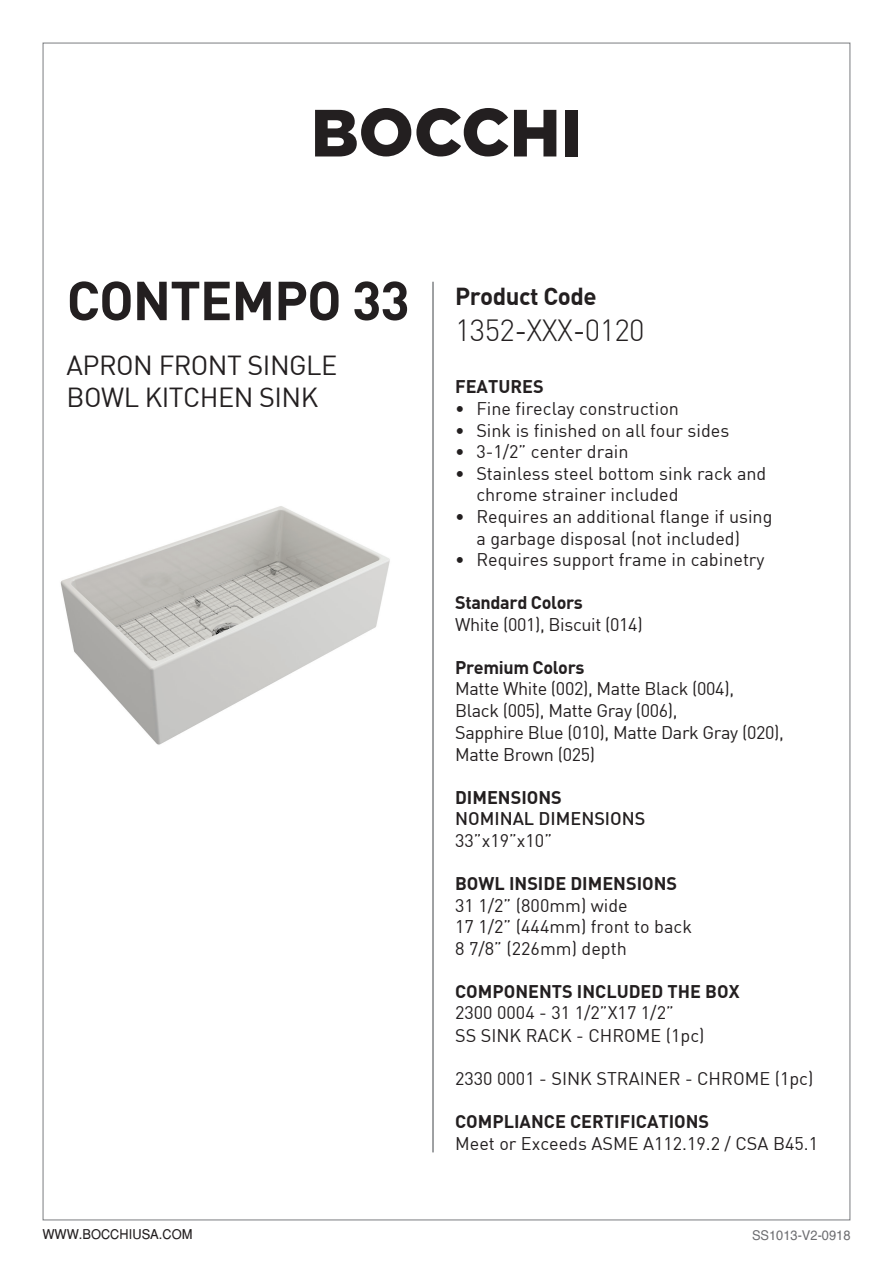
<style>
.page{position:relative;width:893px;height:1263px;background:#fff}
.page>*{position:absolute;margin:0;border:0;box-sizing:border-box;transform-origin:0 0}
.t1{font:700 54px "DIN";letter-spacing:-.02em;color:#231f20}
.t2{font:300 30px "DIN";letter-spacing:-.02em;color:#231f20}
.t3{font:27px "DIN";letter-spacing:-.02em;color:#231f20}
.t4{font:700 24.15px "DIN";letter-spacing:-.02em;color:#231f20}
.t5{font:18px/21.6px "DIN";color:#231f20}
.t6{font:18px/21.6px "DIN";letter-spacing:-.02em;color:#231f20}
.t7{font:500 18px/21.6px "DIN";color:#231f20}
.t8{font:700 18px "DIN";color:#231f20}
.t9{font:13.5px "Helvetica";color:#231f20;scale:.95 1}
.t10{font:13.5px "Helvetica";color:#6c6d70;scale:.95 1}
.s1{font-weight:700}
.s2{font-weight:400}
.s3{font-family:"DIN Pro"}
</style>
<div class="page">
<hr style="left:432px;top:282px;width:2px;height:870px;background:#808285">
<img style="left:60px;top:506px;width:330px;height:239px">
<svg style="left:315px;top:108px;width:193px;height:48px"></svg>
<svg style="left:514px;top:110px;width:42px;height:46px"></svg>
<div style="left:565px;top:110px;width:13px;height:46px;background:#231f20"></div>
<p class="t1" style="left:67px;top:265px;width:345px">CONTEMPO 33</p>
<p class="t3" style="left:67px;top:348px;width:272px">APRON FRONT SINGLE</p>
<p class="t3" style="left:67px;top:381px;width:253px">BOWL KITCHEN SINK</p>
<p class="t4" style="left:455px;top:280px;width:143px">Product Code</p>
<p class="t2" style="left:455px;top:311px;width:191px">1352-XXX-0120</p>
<p class="t8" style="left:455px;top:375px;width:90px">FEATURES</p>
<p class="t5" style="left:455px;top:397px;width:225px">• Fine fireclay construction</p>
<p class="t5" style="left:455px;top:419px;width:276px">• Sink is finished on all four sides</p>
<p class="t5" style="left:455px;top:441px;width:175px">• 3-1/2” center drain</p>
<p class="t5" style="left:455px;top:462px;width:313px">• Stainless steel bottom sink rack and</p>
<p class="t5" style="left:476px;top:484px;width:204px">chrome strainer included</p>
<p class="t5" style="left:455px;top:505px;width:319px">• Requires an additional flange if using</p>
<p class="t5" style="left:476px;top:527px;width:265px">a garbage disposal (not included)</p>
<p class="t5" style="left:455px;top:549px;width:311px">• Requires support frame in cabinetry</p>
<p class="t6" style="left:455px;top:592px;width:189px"><span class="s1">Standard Colors<br></span>White (001), Biscuit (014)</p>
<p class="t6" style="left:455px;top:657px;width:330px"><span class="s1">Premium Colors<br></span>Matte White (002), Matte Black (004),<br>Black (005), Matte Gray (006),<br>Sapphire Blue (010), Matte Dark Gray (020),<br>Matte Brown (025)</p>
<p class="t7" style="left:455px;top:786px;width:192px"><span class="s1">DIMENSIONS<br></span>NOMINAL DIMENSIONS<br><span class="s2">33”x19”x10”</span></p>
<p class="t5" style="left:455px;top:873px;width:238px"><span class="s1">BOWL INSIDE DIMENSIONS<br></span>31 1/2” (800mm) wide<br>17 1/2” (444mm) front to back<br>8 7/8” (226mm) depth</p>
<p class="t5" style="left:455px;top:981px;width:286px"><span class="s1">COMPONENTS INCLUDED THE BOX<br></span>2300 0004 - <span class="s3">31 1/2”X17 1/2”<br></span>SS SINK RACK - CHROME (1pc)</p>
<p class="t5" style="left:455px;top:1067px;width:360px">2330 0001 - SINK STRAINER - CHROME (1pc)</p>
<p class="t5" style="left:455px;top:1110px;width:364px"><span class="s1">COMPLIANCE CERTIFICATIONS<br></span>Meet or Exceeds ASME A112.19.2 / CSA B45.1</p>
<p class="t9" style="left:43px;top:1226px;width:159px">WWW.BOCCHIUSA.COM</p>
<p class="t10" style="left:752px;top:1225px;width:105px">SS1013-V2-0918</p>
</div>
